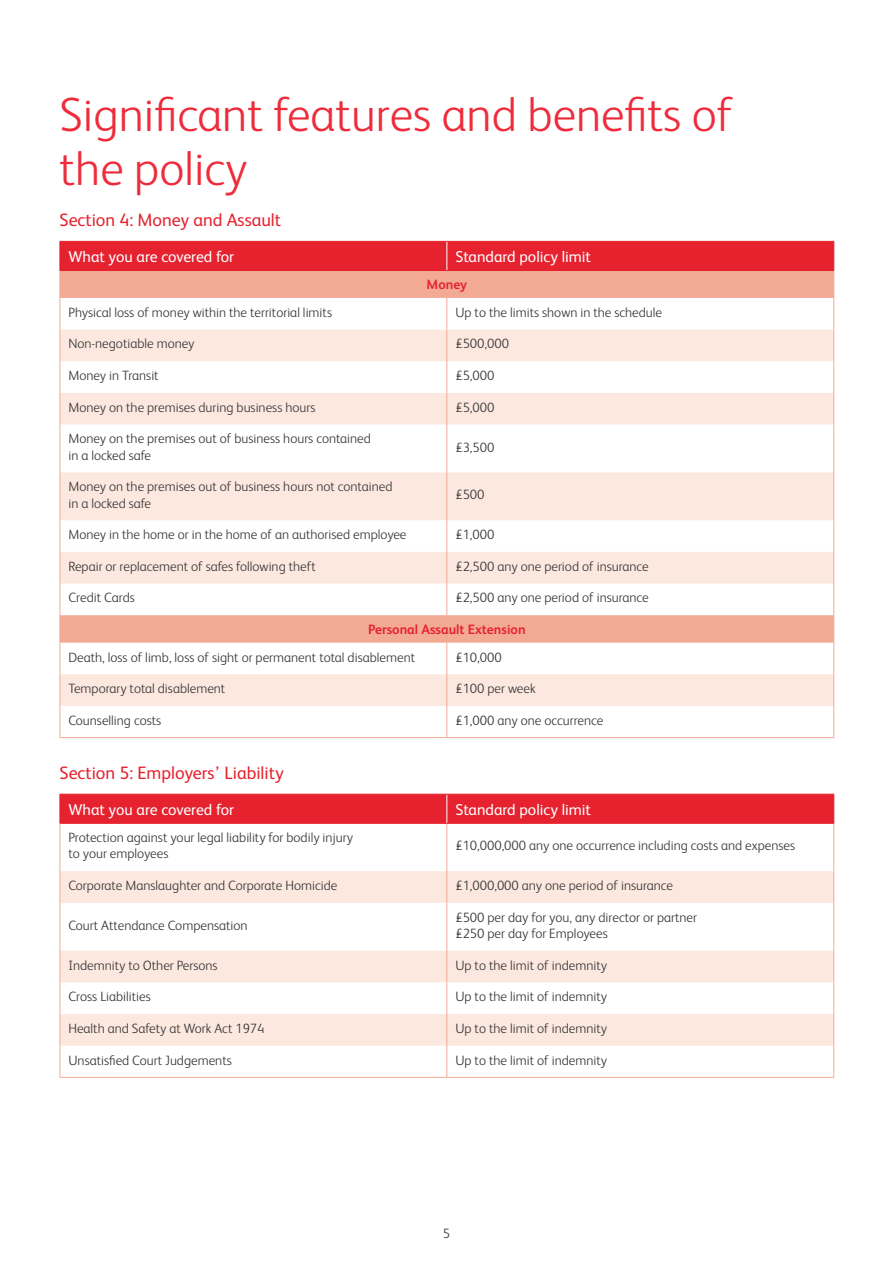
<style>
.page{position:relative;width:893px;height:1263px;background:#fff}
.page>*{position:absolute;margin:0;border:0;box-sizing:border-box;transform-origin:0 0}
.t1{font:300 48px/54px "FS Albert";color:#ee2c3b}
.t2{font:18px "FS Albert";color:#e6222f}
.t3{font:15.75px "FS Albert";color:#fff}
.t4{font:300 13.5px/16.2px "FS Albert";color:#363536}
.t5{font:700 13.5px "FS Albert";color:#e6222f}
</style>
<div class="page">
<svg style="left:61px;top:330px;width:772px;height:376px;fill:#fce8df"></svg>
<svg style="left:60px;top:241px;width:774px;height:57px;background:#ec625f"></svg>
<hr style="left:60px;top:298px;width:1px;height:32px;background:#f3aa94">
<hr style="left:446px;top:298px;width:1px;height:32px;background:#f3aa94">
<hr style="left:833px;top:298px;width:1px;height:32px;background:#f3aa94">
<hr style="left:60px;top:330px;width:1px;height:31px;background:#f3aa94">
<hr style="left:446px;top:330px;width:1px;height:31px;background:#f3aa94">
<hr style="left:833px;top:330px;width:1px;height:31px;background:#f3aa94">
<hr style="left:60px;top:361px;width:1px;height:32px;background:#f3aa94">
<hr style="left:446px;top:361px;width:1px;height:32px;background:#f3aa94">
<hr style="left:833px;top:361px;width:1px;height:32px;background:#f3aa94">
<hr style="left:60px;top:393px;width:1px;height:31px;background:#f3aa94">
<hr style="left:446px;top:393px;width:1px;height:31px;background:#f3aa94">
<hr style="left:833px;top:393px;width:1px;height:31px;background:#f3aa94">
<hr style="left:60px;top:424px;width:1px;height:48px;background:#f3aa94">
<hr style="left:446px;top:424px;width:1px;height:48px;background:#f3aa94">
<hr style="left:833px;top:424px;width:1px;height:48px;background:#f3aa94">
<hr style="left:60px;top:472px;width:1px;height:48px;background:#f3aa94">
<hr style="left:446px;top:472px;width:1px;height:48px;background:#f3aa94">
<hr style="left:833px;top:472px;width:1px;height:48px;background:#f3aa94">
<hr style="left:60px;top:520px;width:1px;height:32px;background:#f3aa94">
<hr style="left:446px;top:520px;width:1px;height:32px;background:#f3aa94">
<hr style="left:833px;top:520px;width:1px;height:32px;background:#f3aa94">
<hr style="left:60px;top:552px;width:1px;height:32px;background:#f3aa94">
<hr style="left:446px;top:552px;width:1px;height:32px;background:#f3aa94">
<hr style="left:833px;top:552px;width:1px;height:32px;background:#f3aa94">
<hr style="left:60px;top:584px;width:1px;height:31px;background:#f3aa94">
<hr style="left:446px;top:584px;width:1px;height:31px;background:#f3aa94">
<hr style="left:833px;top:584px;width:1px;height:31px;background:#f3aa94">
<svg style="left:60px;top:615px;width:1px;height:28px"></svg>
<svg style="left:833px;top:615px;width:1px;height:28px"></svg>
<hr style="left:60px;top:643px;width:1px;height:31px;background:#f3aa94">
<hr style="left:446px;top:643px;width:1px;height:31px;background:#f3aa94">
<hr style="left:833px;top:643px;width:1px;height:31px;background:#f3aa94">
<hr style="left:60px;top:674px;width:1px;height:32px;background:#f3aa94">
<hr style="left:446px;top:674px;width:1px;height:32px;background:#f3aa94">
<hr style="left:833px;top:674px;width:1px;height:32px;background:#f3aa94">
<hr style="left:60px;top:706px;width:1px;height:31px;background:#f3aa94">
<hr style="left:60px;top:737px;width:387px;height:1px;background:#f3aa94">
<hr style="left:446px;top:706px;width:1px;height:31px;background:#f3aa94">
<hr style="left:833px;top:706px;width:1px;height:31px;background:#f3aa94">
<hr style="left:447px;top:737px;width:387px;height:1px;background:#f3aa94">
<svg style="left:61px;top:871px;width:772px;height:175px;fill:#fce8df"></svg>
<hr style="left:60px;top:823px;width:387px;height:1px;background:#e6222f">
<div style="left:60px;top:794px;width:774px;height:29px;background:#e6222f"></div>
<hr style="left:447px;top:823px;width:387px;height:1px;background:#e6222f">
<hr style="left:60px;top:824px;width:1px;height:47px;background:#f3aa94">
<hr style="left:446px;top:824px;width:1px;height:47px;background:#f3aa94">
<hr style="left:833px;top:824px;width:1px;height:47px;background:#f3aa94">
<hr style="left:60px;top:871px;width:1px;height:32px;background:#f3aa94">
<hr style="left:446px;top:871px;width:1px;height:32px;background:#f3aa94">
<hr style="left:833px;top:871px;width:1px;height:32px;background:#f3aa94">
<hr style="left:60px;top:903px;width:1px;height:48px;background:#f3aa94">
<hr style="left:446px;top:903px;width:1px;height:48px;background:#f3aa94">
<hr style="left:833px;top:903px;width:1px;height:48px;background:#f3aa94">
<hr style="left:60px;top:951px;width:1px;height:31px;background:#f3aa94">
<hr style="left:446px;top:951px;width:1px;height:31px;background:#f3aa94">
<hr style="left:833px;top:951px;width:1px;height:31px;background:#f3aa94">
<hr style="left:60px;top:982px;width:1px;height:32px;background:#f3aa94">
<hr style="left:446px;top:982px;width:1px;height:32px;background:#f3aa94">
<hr style="left:833px;top:982px;width:1px;height:32px;background:#f3aa94">
<hr style="left:60px;top:1014px;width:1px;height:32px;background:#f3aa94">
<hr style="left:446px;top:1014px;width:1px;height:32px;background:#f3aa94">
<hr style="left:833px;top:1014px;width:1px;height:32px;background:#f3aa94">
<hr style="left:60px;top:1046px;width:1px;height:31px;background:#f3aa94">
<hr style="left:60px;top:1077px;width:387px;height:1px;background:#f3aa94">
<hr style="left:446px;top:1046px;width:1px;height:31px;background:#f3aa94">
<hr style="left:833px;top:1046px;width:1px;height:31px;background:#f3aa94">
<hr style="left:447px;top:1077px;width:387px;height:1px;background:#f3aa94">
<p class="t1" style="left:60px;top:85px;width:675px">Significant features and benefits of the policy</p>
<p class="t2" style="left:60px;top:208px;width:223px">Section 4: Money and Assault</p>
<p class="t3" style="left:68px;top:246px;width:167px">What you are covered for</p>
<p class="t3" style="left:455px;top:246px;width:137px">Standard policy limit</p>
<p class="t5" style="left:427px;top:276px;width:42px">Money</p>
<p class="t4" style="left:68px;top:303px;width:265px">Physical loss of money within the territorial limits</p>
<p class="t4" style="left:455px;top:303px;width:208px">Up to the limits shown in the schedule</p>
<p class="t4" style="left:68px;top:335px;width:128px">Non-negotiable money</p>
<p class="t4" style="left:455px;top:335px;width:55px">£500,000</p>
<p class="t4" style="left:68px;top:367px;width:92px">Money in Transit</p>
<p class="t4" style="left:455px;top:367px;width:41px">£5,000</p>
<p class="t4" style="left:68px;top:398px;width:249px">Money on the premises during business hours</p>
<p class="t4" style="left:455px;top:398px;width:41px">£5,000</p>
<p class="t4" style="left:68px;top:430px;width:304px">Money on the premises out of business hours contained in a locked safe</p>
<p class="t4" style="left:455px;top:438px;width:41px">£3,500</p>
<p class="t4" style="left:68px;top:478px;width:326px">Money on the premises out of business hours not contained in a locked safe</p>
<p class="t4" style="left:455px;top:486px;width:31px">£500</p>
<p class="t4" style="left:68px;top:526px;width:340px">Money in the home or in the home of an authorised employee</p>
<p class="t4" style="left:455px;top:526px;width:41px">£1,000</p>
<p class="t4" style="left:68px;top:557px;width:249px">Repair or replacement of safes following theft</p>
<p class="t4" style="left:455px;top:557px;width:195px">£2,500 any one period of insurance</p>
<p class="t4" style="left:68px;top:589px;width:68px">Credit Cards</p>
<p class="t4" style="left:455px;top:589px;width:195px">£2,500 any one period of insurance</p>
<p class="t5" style="left:368px;top:620px;width:159px">Personal Assault Extension</p>
<p class="t4" style="left:68px;top:648px;width:348px">Death, loss of limb, loss of sight or permanent total disablement</p>
<p class="t4" style="left:455px;top:648px;width:48px">£10,000</p>
<p class="t4" style="left:68px;top:680px;width:158px">Temporary total disablement</p>
<p class="t4" style="left:455px;top:680px;width:82px">£100 per week</p>
<p class="t4" style="left:68px;top:711px;width:94px">Counselling costs</p>
<p class="t4" style="left:455px;top:711px;width:150px">£1,000 any one occurrence</p>
<p class="t2" style="left:60px;top:761px;width:226px">Section 5: Employers’ Liability</p>
<p class="t3" style="left:68px;top:799px;width:167px">What you are covered for</p>
<p class="t3" style="left:455px;top:799px;width:137px">Standard policy limit</p>
<p class="t4" style="left:68px;top:829px;width:286px">Protection against your legal liability for bodily injury to your employees</p>
<p class="t4" style="left:455px;top:837px;width:341px">£10,000,000 any one occurrence including costs and expenses</p>
<p class="t4" style="left:68px;top:877px;width:270px">Corporate Manslaughter and Corporate Homicide</p>
<p class="t4" style="left:455px;top:877px;width:219px">£1,000,000 any one period of insurance</p>
<p class="t4" style="left:68px;top:916px;width:181px">Court Attendance Compensation</p>
<p class="t4" style="left:455px;top:908px;width:243px">£500 per day for you, any director or partner</p>
<p class="t4" style="left:455px;top:924px;width:154px">£250 per day for Employees</p>
<p class="t4" style="left:68px;top:956px;width:151px">Indemnity to Other Persons</p>
<p class="t4" style="left:455px;top:956px;width:153px">Up to the limit of indemnity</p>
<p class="t4" style="left:68px;top:988px;width:84px">Cross Liabilities</p>
<p class="t4" style="left:455px;top:988px;width:153px">Up to the limit of indemnity</p>
<p class="t4" style="left:68px;top:1019px;width:198px">Health and Safety at Work Act 1974</p>
<p class="t4" style="left:455px;top:1019px;width:153px">Up to the limit of indemnity</p>
<p class="t4" style="left:68px;top:1051px;width:165px">Unsatisfied Court Judgements</p>
<p class="t4" style="left:455px;top:1051px;width:153px">Up to the limit of indemnity</p>
<p class="t4" style="left:443px;top:1225px;width:9px">5</p>
</div>
